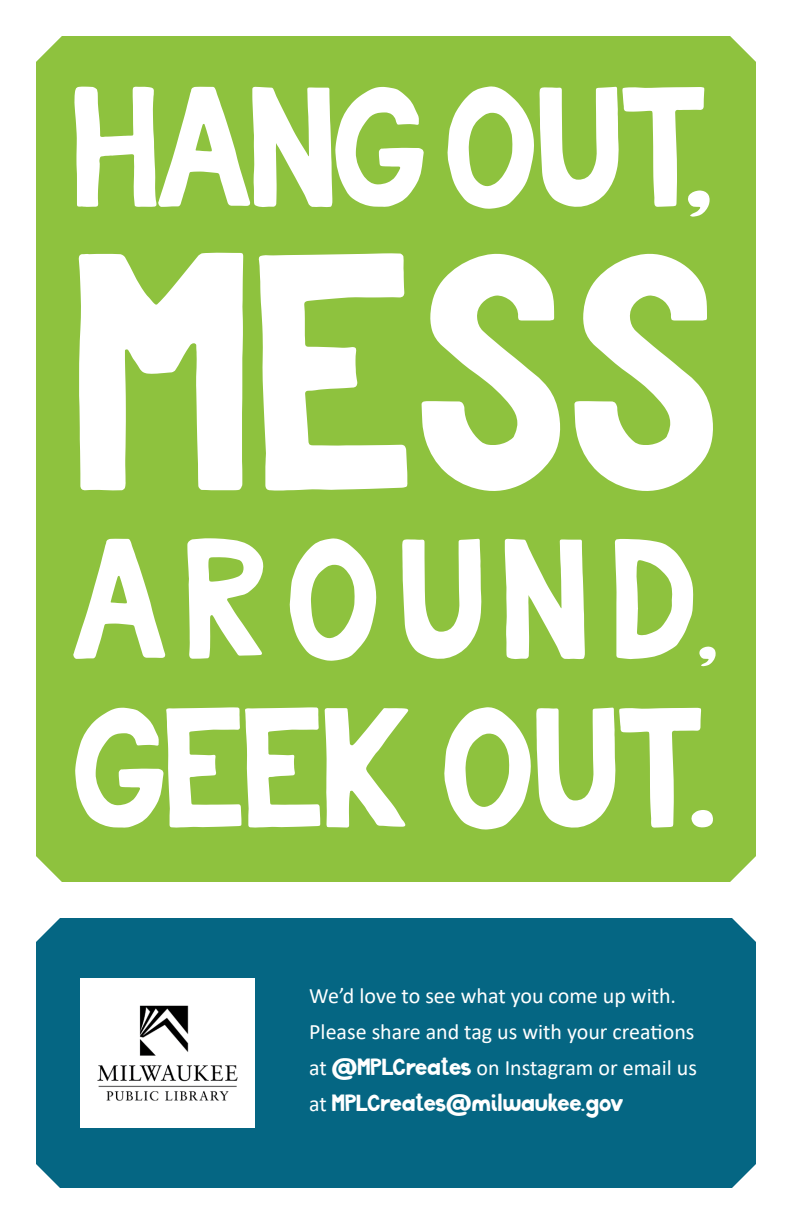
<style>
.page{position:relative;width:792px;height:1224px;background:#fff}
.page>*{position:absolute;margin:0;border:0;box-sizing:border-box;transform-origin:0 0}
.t1{font:316px "Bluberry";color:#fff;scale:.96 1}
.t2{font:160px "Bluberry";letter-spacing:-.02em;color:#fff;scale:.96 1}
.t3{font:22px/36px "Calibri";color:#fff}
.s1{font-size:120px}
.s2{font-family:"Bluberry"}
</style>
<div class="page">
<div style="left:36px;top:36px;width:720px;height:846px;background:#8ec23e"></div>
<div style="left:36px;top:918px;width:720px;height:270px;background:#056683"></div>
<img style="left:80px;top:978px;width:175px;height:150px">
<p class="t2" style="left:71px;top:74px;width:672px">HANG OUT,</p>
<p class="t1" style="left:71px;top:228px;width:677px">MESS</p>
<p class="t2" style="left:71px;top:526px;width:677px">AROUND<span class="s1">,</span></p>
<p class="t2" style="left:71px;top:695px;width:676px">GEEK OUT.</p>
<p class="t3" style="left:309px;top:977px;width:389px">We’d love to see what you come up with.<br>Please share and tag us with your creations at <span class="s2">@MPLCreates</span> on Instagram or email us at <span class="s2">MPLCreates@milwaukee.gov</span></p>
</div>
